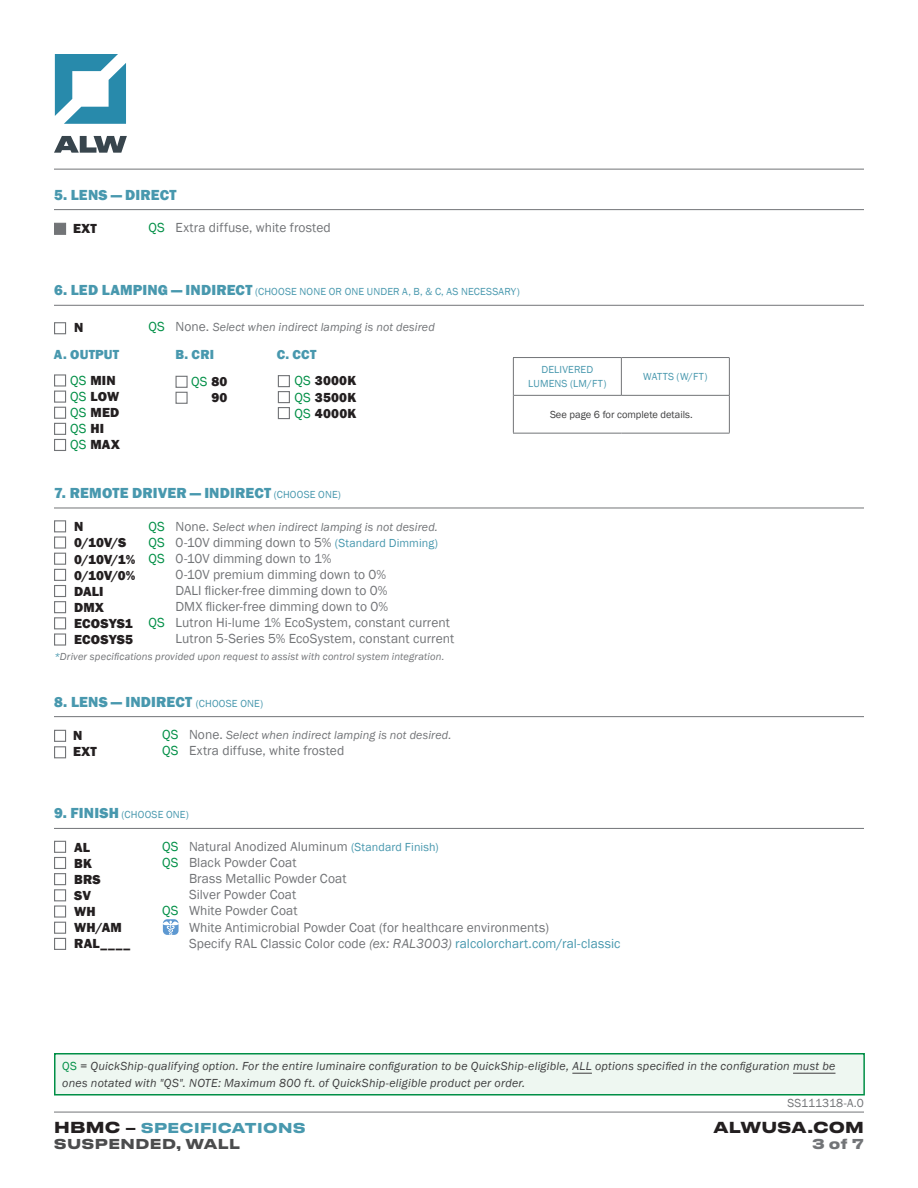
<style>
.page{position:relative;width:918px;height:1188px;background:#fff}
.page>*{position:absolute;margin:0;border:0;box-sizing:border-box;transform-origin:0 0}
.t1{font:800 15px "Franklin Gothic";letter-spacing:.01em;color:#4898ae}
.t2{font:700 15px "Druk Text Wide";letter-spacing:.01em;color:#231f20}
.t3{font:13.5px/16px "Franklin Gothic";letter-spacing:.005em;color:#727477}
.t4{font:800 13.5px/16px "Franklin Gothic";letter-spacing:.015em;color:#231f20}
.t5{font:700 13.5px/16.2px "Druk Text Wide";letter-spacing:.025em;color:#4898ae}
.t6{font:13.5px/16px "Franklin Gothic";letter-spacing:.015em;color:#008f46}
.t7{font:800 13.5px "Franklin Gothic";letter-spacing:.015em;color:#4898ae}
.t8{font:700 13.5px "Druk Text Wide";color:#727477}
.t9{font:italic 12px/16.5px "Franklin Gothic";letter-spacing:.02em;color:#3e3e3f}
.t10{font:italic 12px "Franklin Gothic";letter-spacing:.01em;color:#727477}
.t11{font:12px "Franklin Gothic";color:#727477}
.t12{font:10.5px/13.5px "Franklin Gothic";letter-spacing:.015em;color:#4898ae;text-align:center}
.t13{font:italic 10.5px "Franklin Gothic";letter-spacing:.015em;color:#727477}
.t14{font:10.5px "Franklin Gothic";color:#3e3e3f}
.s1{color:#008f46}
.s2{font-weight:800;font-size:15px}
.s3{font-style:normal;font-size:13.5px}
.s4{font-weight:400;color:#008f46}
.s5{font-weight:400;font-size:10.5px}
.s6{font-size:12px;color:#4898ae}
.s7{color:#4898ae}
.s8{font-style:italic}
.s9{font-style:normal;color:#008f46}
.s10{font-size:15px;color:#231f20}
.s11{color:#231f20}
.s12{color:#4b4c4d}
</style>
<div class="page">
<hr style="left:54px;top:1112px;width:810px;height:1px;background:#727477">
<svg style="left:54px;top:136px;width:73px;height:17px"></svg>
<svg style="left:55px;top:54px;width:71px;height:70px"></svg>
<hr style="left:54px;top:169px;width:810px;height:1px;background:#727477">
<div style="left:55px;top:1054px;width:809px;height:41px;background:#eef7f1"></div>
<svg style="left:572px;top:1073px;width:20px;height:1px"></svg>
<hr style="left:793px;top:1073px;width:42px;height:1px;background:#3e3e3f">
<div style="left:54px;top:1053px;width:811px;height:43px;border:2px solid #008f46"></div>
<hr style="left:54px;top:209px;width:810px;height:1px;background:#727477">
<div style="left:54px;top:223px;width:12px;height:12px;background:#727477;border:1px solid #727477"></div>
<hr style="left:54px;top:305px;width:810px;height:1px;background:#727477">
<svg style="left:514px;top:358px;width:215px;height:37px"></svg>
<hr style="left:513px;top:357px;width:108px;height:1px;background:#727477">
<hr style="left:513px;top:358px;width:1px;height:37px;background:#727477">
<hr style="left:621px;top:357px;width:109px;height:1px;background:#727477">
<hr style="left:513px;top:395px;width:1px;height:38px;background:#727477">
<hr style="left:513px;top:433px;width:108px;height:1px;background:#727477">
<hr style="left:621px;top:433px;width:109px;height:1px;background:#727477">
<hr style="left:621px;top:358px;width:1px;height:37px;background:#727477">
<hr style="left:729px;top:358px;width:1px;height:37px;background:#727477">
<hr style="left:514px;top:395px;width:107px;height:1px;background:#727477">
<hr style="left:621px;top:395px;width:109px;height:1px;background:#727477">
<hr style="left:729px;top:395px;width:1px;height:38px;background:#727477">
<div style="left:54px;top:374px;width:12px;height:13px;border:1px solid #727477"></div>
<div style="left:278px;top:375px;width:12px;height:12px;border:1px solid #727477"></div>
<div style="left:176px;top:376px;width:12px;height:12px;border:1px solid #727477"></div>
<div style="left:54px;top:322px;width:12px;height:12px;border:1px solid #727477"></div>
<div style="left:54px;top:391px;width:12px;height:12px;border:1px solid #727477"></div>
<div style="left:278px;top:391px;width:12px;height:12px;border:1px solid #727477"></div>
<div style="left:176px;top:392px;width:12px;height:12px;border:1px solid #727477"></div>
<div style="left:54px;top:407px;width:12px;height:12px;border:1px solid #727477"></div>
<div style="left:278px;top:407px;width:12px;height:12px;border:1px solid #727477"></div>
<div style="left:54px;top:439px;width:12px;height:12px;border:1px solid #727477"></div>
<div style="left:54px;top:423px;width:12px;height:12px;border:1px solid #727477"></div>
<hr style="left:54px;top:508px;width:810px;height:1px;background:#727477">
<div style="left:54px;top:520px;width:12px;height:12px;border:1px solid #727477"></div>
<div style="left:54px;top:585px;width:12px;height:12px;border:1px solid #727477"></div>
<div style="left:54px;top:536px;width:12px;height:13px;border:1px solid #727477"></div>
<div style="left:54px;top:601px;width:12px;height:12px;border:1px solid #727477"></div>
<div style="left:54px;top:553px;width:12px;height:12px;border:1px solid #727477"></div>
<div style="left:54px;top:617px;width:12px;height:12px;border:1px solid #727477"></div>
<div style="left:54px;top:569px;width:12px;height:12px;border:1px solid #727477"></div>
<div style="left:54px;top:633px;width:12px;height:13px;border:1px solid #727477"></div>
<hr style="left:54px;top:716px;width:810px;height:1px;background:#727477">
<div style="left:54px;top:730px;width:12px;height:12px;border:1px solid #727477"></div>
<div style="left:54px;top:746px;width:12px;height:12px;border:1px solid #727477"></div>
<hr style="left:54px;top:828px;width:810px;height:1px;background:#727477">
<div style="left:54px;top:841px;width:12px;height:12px;border:1px solid #727477"></div>
<div style="left:54px;top:905px;width:12px;height:13px;border:1px solid #727477"></div>
<div style="left:54px;top:857px;width:12px;height:12px;border:1px solid #727477"></div>
<div style="left:54px;top:922px;width:12px;height:12px;border:1px solid #727477"></div>
<div style="left:54px;top:873px;width:12px;height:12px;border:1px solid #727477"></div>
<div style="left:54px;top:889px;width:12px;height:12px;border:1px solid #727477"></div>
<svg style="left:163px;top:919px;width:16px;height:16px"></svg>
<svg style="left:162px;top:921px;width:17px;height:14px"></svg>
<div style="left:54px;top:938px;width:12px;height:12px;border:1px solid #727477"></div>
<p class="t1" style="left:54px;top:185px;width:124px">5. LENS — DIRECT</p>
<p class="t4" style="left:73px;top:220px;width:25px">EXT</p>
<p class="t3" style="left:148px;top:220px;width:184px"><span class="s1">QS</span> Extra diffuse, white frosted</p>
<p class="t12" style="left:54px;top:285px;width:467px"><span class="s2">6. LED LAMPING — INDIRECT</span> (CHOOSE NONE OR ONE UNDER A, B, &amp; C, AS NECESSARY)</p>
<p class="t4" style="left:74px;top:319px;width:11px">N</p>
<p class="t6" style="left:149px;top:319px;width:18px">QS</p>
<p class="t10" style="left:176px;top:320px;width:261px"><span class="s3">None.</span> Select when indirect lamping is not desired</p>
<p class="t7" style="left:54px;top:345px;width:67px">A. OUTPUT</p>
<p class="t7" style="left:175px;top:345px;width:40px">B. CRI</p>
<p class="t7" style="left:277px;top:345px;width:41px">C. CCT</p>
<p class="t4" style="left:70px;top:372px;width:51px"><span class="s4">QS</span> MIN<br><span class="s4">QS</span> LOW<br><span class="s4">QS</span> MED<br><span class="s4">QS</span> HI<br><span class="s4">QS</span> MAX</p>
<p class="t4" style="left:191px;top:373px;width:38px;text-align:right"><span class="s4">QS</span> 80<br>90</p>
<p class="t4" style="left:294px;top:373px;width:63px;text-align:justify"><span class="s4">QS</span> 3000K <span class="s4">QS</span> 3500K <span class="s4">QS</span> 4000K</p>
<p class="t1" style="left:54px;top:483px;width:289px">7. REMOTE DRIVER — INDIRECT <span class="s5">(CHOOSE ONE)</span></p>
<p class="t4" style="left:74px;top:519px;width:63px">N<br>0/10V/S<br>0/10V/1%<br>0/10V/0%<br>DALI<br>DMX<br>ECOSYS1<br>ECOSYS5</p>
<p class="t10" style="left:176px;top:519px;width:264px"><span class="s3">None.</span> Select when indirect lamping is not desired.</p>
<p class="t6" style="left:148px;top:518px;width:18px;text-align:justify">QS QS QS</p>
<p class="t3" style="left:176px;top:534px;width:280px">0-10V dimming down to 5% <span class="s6">(Standard Dimming)<br></span>0-10V dimming down to 1%<br>0-10V premium dimming down to 0%<br>DALI flicker-free dimming down to 0%<br>DMX flicker-free dimming down to 0%<br>Lutron Hi-lume 1% EcoSystem, constant current Lutron 5-Series 5% EcoSystem, constant current</p>
<p class="t13" style="left:54px;top:650px;width:392px"><span class="s7">*</span>Driver specifications provided upon request to assist with control system integration.</p>
<p class="t6" style="left:148px;top:615px;width:18px">QS</p>
<p class="t1" style="left:54px;top:692px;width:211px">8. LENS — INDIRECT <span class="s5">(CHOOSE ONE)</span></p>
<p class="t4" style="left:73px;top:727px;width:25px">N<br>EXT</p>
<p class="t10" style="left:189px;top:728px;width:264px"><span class="s3">None.</span> Select when indirect lamping is not desired.</p>
<p class="t6" style="left:162px;top:727px;width:18px">QS<br>QS</p>
<p class="t3" style="left:189px;top:743px;width:157px">Extra diffuse, white frosted</p>
<p class="t12" style="left:528px;top:363px;width:80px">DELIVERED<br>LUMENS (LM/FT)</p>
<p class="t12" style="left:643px;top:370px;width:66px">WATTS (W/FT)</p>
<p class="t14" style="left:550px;top:408px;width:144px">See page 6 for complete details.</p>
<p class="t12" style="left:54px;top:808px;width:136px"><span class="s2">9. FINISH</span> (CHOOSE ONE)</p>
<p class="t4" style="left:74px;top:839px;width:57px">AL<br>BK<br>BRS<br>SV<br>WH<br>WH/AM<br>RAL____</p>
<p class="t3" style="left:189px;top:839px;width:433px">Natural Anodized Aluminum <span class="s6">(Standard Finish)<br></span>Black Powder Coat<br>Brass Metallic Powder Coat<br>Silver Powder Coat<br>White Powder Coat<br>White Antimicrobial Powder Coat (for healthcare environments)<br>Specify RAL Classic Color code <span class="s8">(ex: RAL3003)</span> <span class="s7">ralcolorchart.com/ral-classic</span></p>
<p class="t6" style="left:162px;top:839px;width:18px">QS<br>QS</p>
<p class="t6" style="left:162px;top:903px;width:18px">QS</p>
<p class="t9" style="left:62px;top:1058px;width:775px"><span class="s9">QS</span> = QuickShip-qualifying option. For the entire luminaire configuration to be QuickShip-eligible, ALL options specified in the configuration must be ones notated with "QS". NOTE: Maximum 800 ft. of QuickShip-eligible product per order.</p>
<p class="t11" style="left:787px;top:1096px;width:78px">SS111318-A.0</p>
<p class="t5" style="left:54px;top:1118px;width:253px"><span class="s10">HBMC</span> <span class="s11">–</span> SPECIFICATIONS<br><span class="s12">SUSPENDED, WALL</span></p>
<p class="t2" style="left:713px;top:1114px;width:152px">ALWUSA.COM</p>
<p class="t8" style="left:812px;top:1132px;width:53px">3 of 7</p>
</div>
